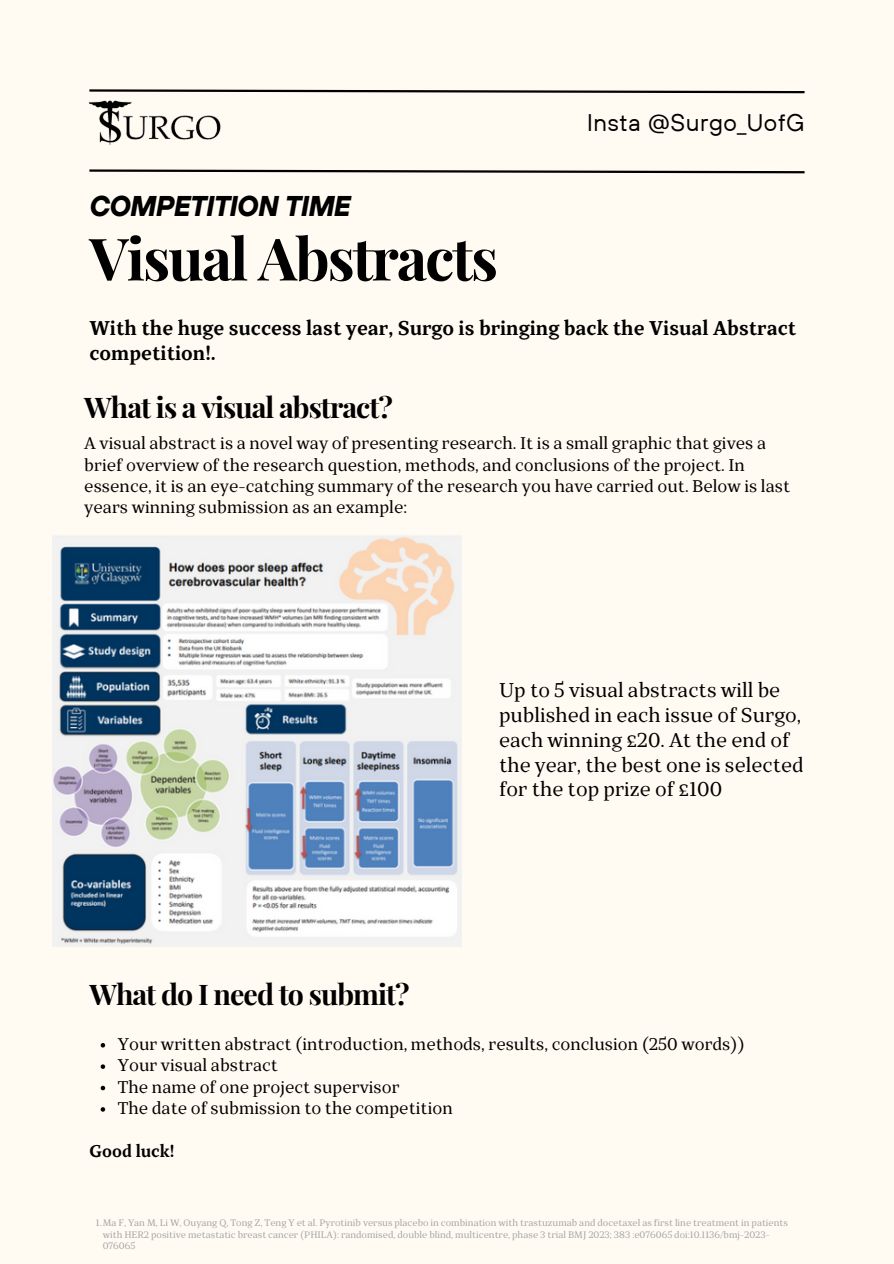
<style>
.page{position:relative;width:894px;height:1264px;background:#fff}
.page>*{position:absolute;margin:0;border:0;box-sizing:border-box;transform-origin:0 0}
.t1{font:700 58.5px "Playfair Display";letter-spacing:-.035em;color:#000}
.t2{font:700 28.5px "Playfair Display";letter-spacing:-.035em;color:#000}
.t3{font:italic 700 28.5px "TT Hoves";letter-spacing:-.035em;color:#000}
.t4{font:24px "TT Hoves";letter-spacing:.025em;color:#000}
.t5{font:19.8px/24.8px "TT Bells";color:#000}
.t6{font:700 19.8px/24.8px "TT Bells";color:#000}
.t7{font:16.8px/21.3px "TT Bells";color:#000}
.t8{font:700 16.8px "TT Bells";color:#000}
.t9{font:9.3px/11.7px "TT Bells";color:#a6a6a6}
</style>
<div class="page">
<div style="left:0;top:0;width:893px;height:1263px;background:#fffbf2"></div>
<svg style="left:89px;top:89px;width:716px;height:5px"></svg>
<svg style="left:89px;top:169px;width:716px;height:5px"></svg>
<img style="left:89px;top:101px;width:132px;height:44px">
<img style="left:53px;top:536px;width:408px;height:410px">
<svg style="left:101px;top:1043px;width:4px;height:4px"></svg>
<svg style="left:101px;top:1064px;width:4px;height:4px"></svg>
<svg style="left:101px;top:1085px;width:4px;height:5px"></svg>
<svg style="left:101px;top:1107px;width:4px;height:4px"></svg>
<h5 class="t3" style="left:89px;top:187px;width:263px">COMPETITION TIME</h5>
<h1 class="t1" style="left:89px;top:217px;width:410px">Visual Abstracts</h1>
<h2 class="t4" style="left:587px;top:107px;width:219px">Insta @Surgo_UofG</h2>
<h3 class="t6" style="left:89px;top:316px;width:708px">With the huge success last year, Surgo is bringing back the Visual Abstract competition!.</h3>
<p class="t2" style="left:84px;top:387px;width:310px">What is a visual abstract?</p>
<p class="t7" style="left:84px;top:433px;width:707px">A visual abstract is a novel way of presenting research. It is a small graphic that gives a brief overview of the research question, methods, and conclusions of the project. In essence, it is an eye-catching summary of the research you have carried out. Below is last years winning submission as an example:</p>
<h3 class="t5" style="left:499px;top:678px;width:306px">Up to 5 visual abstracts will be published in each issue of Surgo, each winning £20. At the end of the year, the best one is selected for the top prize of £100</h3>
<p class="t2" style="left:89px;top:974px;width:321px">What do I need to submit?</p>
<p class="t7" style="left:118px;top:1033px;width:628px">Your written abstract (introduction, methods, results, conclusion (250 words))</p>
<p class="t7" style="left:118px;top:1054px;width:161px">Your visual abstract</p>
<p class="t7" style="left:118px;top:1076px;width:283px">The name of one project supervisor</p>
<p class="t7" style="left:118px;top:1097px;width:336px">The date of submission to the competition</p>
<p class="t8" style="left:89px;top:1140px;width:87px">Good luck!</p>
<h6 class="t9" style="left:103px;top:1216px;width:686px;text-indent:-7px">1.Ma F, Yan M, Li W, Ouyang Q, Tong Z, Teng Y et al. Pyrotinib versus placebo in combination with trastuzumab and docetaxel as first line treatment in patients with HER2 positive metastatic breast cancer (PHILA): randomised, double blind, multicentre, phase 3 trial BMJ 2023; 383 :e076065 doi:10.1136/bmj-2023-<br>076065</h6>
</div>
